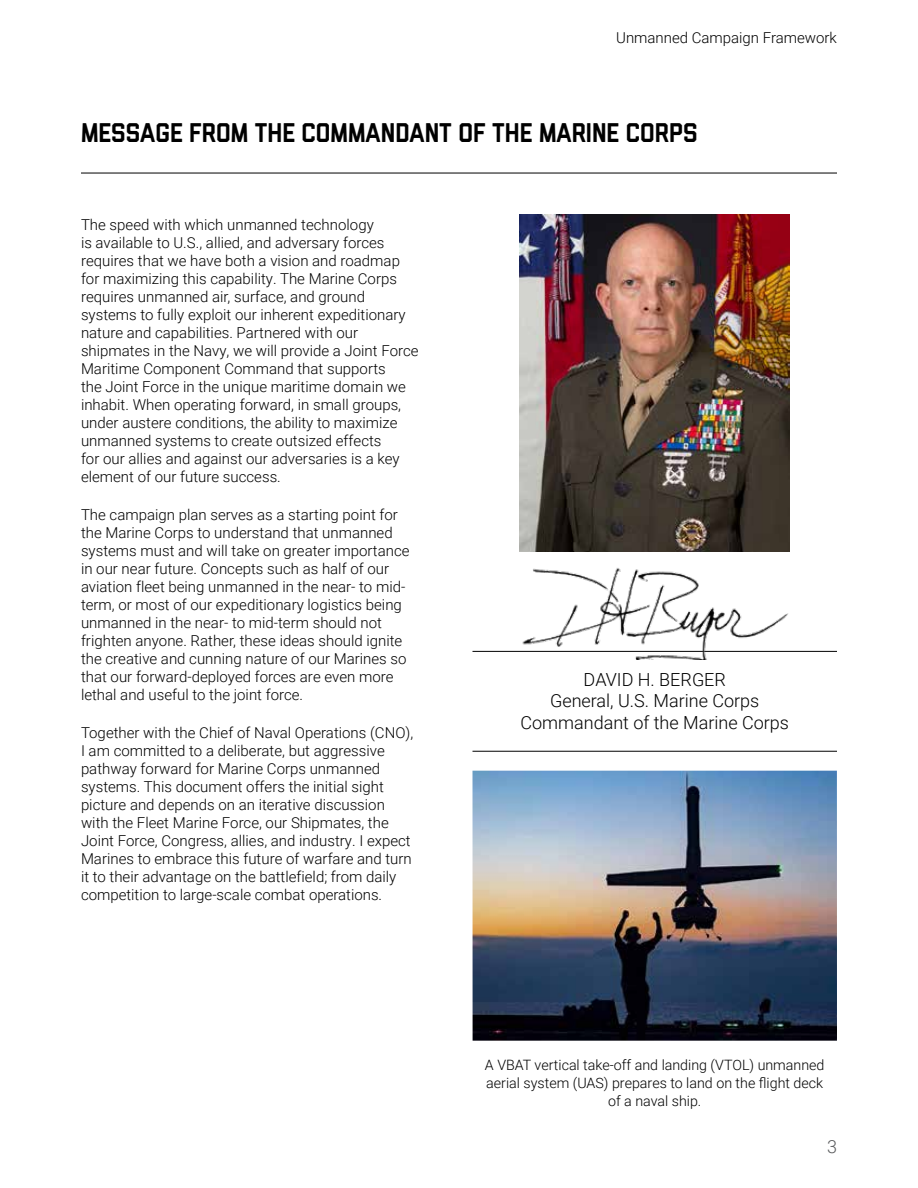
<style>
.page{position:relative;width:918px;height:1188px;background:#fff}
.page>*{position:absolute;margin:0;border:0;box-sizing:border-box;transform-origin:0 0}
.t1{font:500 27px "Liberator";color:#000}
.t2{font:300 18px/21.6px "Roboto";color:#000;text-align:center}
.t3{font:300 18px "Roboto";color:#58595b}
.t4{font:300 15px/18px "Roboto";color:#000}
.t5{font:300 14.25px/18px "Roboto";color:#000;text-align:center}
</style>
<div class="page">
<img style="left:520px;top:214px;width:270px;height:338px">
<img style="left:472px;top:771px;width:365px;height:270px">
<hr style="left:472px;top:651px;width:365px;height:1px;background:#000">
<hr style="left:472px;top:751px;width:365px;height:1px;background:#000">
<img style="left:519px;top:568px;width:271px;height:92px">
<hr style="left:81px;top:173px;width:756px;height:1px;background:#000">
<p class="t4" style="left:616px;top:28px;width:222px">Unmanned Campaign Framework</p>
<h1 class="t1" style="left:81px;top:123px;width:618px">MESSAGE FROM THE COMMANDANT OF THE MARINE CORPS</h1>
<p class="t4" style="left:81px;top:215px;width:339px">The speed with which unmanned technology<br>is available to U.S., allied, and adversary forces requires that we have both a vision and roadmap for maximizing this capability. The Marine Corps requires unmanned air, surface, and ground systems to fully exploit our inherent expeditionary nature and capabilities. Partnered with our shipmates in the Navy, we will provide a Joint Force Maritime Component Command that supports<br>the Joint Force in the unique maritime domain we inhabit. When operating forward, in small groups, under austere conditions, the ability to maximize unmanned systems to create outsized effects<br>for our allies and against our adversaries is a key element of our future success.</p>
<p class="t4" style="left:81px;top:505px;width:330px">The campaign plan serves as a starting point for the Marine Corps to understand that unmanned systems must and will take on greater importance in our near future. Concepts such as half of our aviation fleet being unmanned in the near- to mid&shy;term, or most of our expeditionary logistics being unmanned in the near- to mid-term should not frighten anyone. Rather, these ideas should ignite the creative and cunning nature of our Marines so that our forward-deployed forces are even more lethal and useful to the joint force.</p>
<p class="t4" style="left:81px;top:724px;width:334px">Together with the Chief of Naval Operations (CNO), I am committed to a deliberate, but aggressive pathway forward for Marine Corps unmanned systems. This document offers the initial sight picture and depends on an iterative discussion with the Fleet Marine Force, our Shipmates, the Joint Force, Congress, allies, and industry. I expect Marines to embrace this future of warfare and turn it to their advantage on the battlefield; from daily competition to large-scale combat operations.</p>
<p class="t2" style="left:521px;top:668px;width:270px">DAVID H. BERGER<br>General, U.S. Marine Corps<br>Commandant of the Marine Corps</p>
<p class="t5" style="left:485px;top:1055px;width:341px">A VBAT vertical take-off and landing (VTOL) unmanned aerial system (UAS) prepares to land on the flight deck of a naval ship.</p>
<p class="t3" style="left:827px;top:1134px;width:11px">3</p>
</div>
